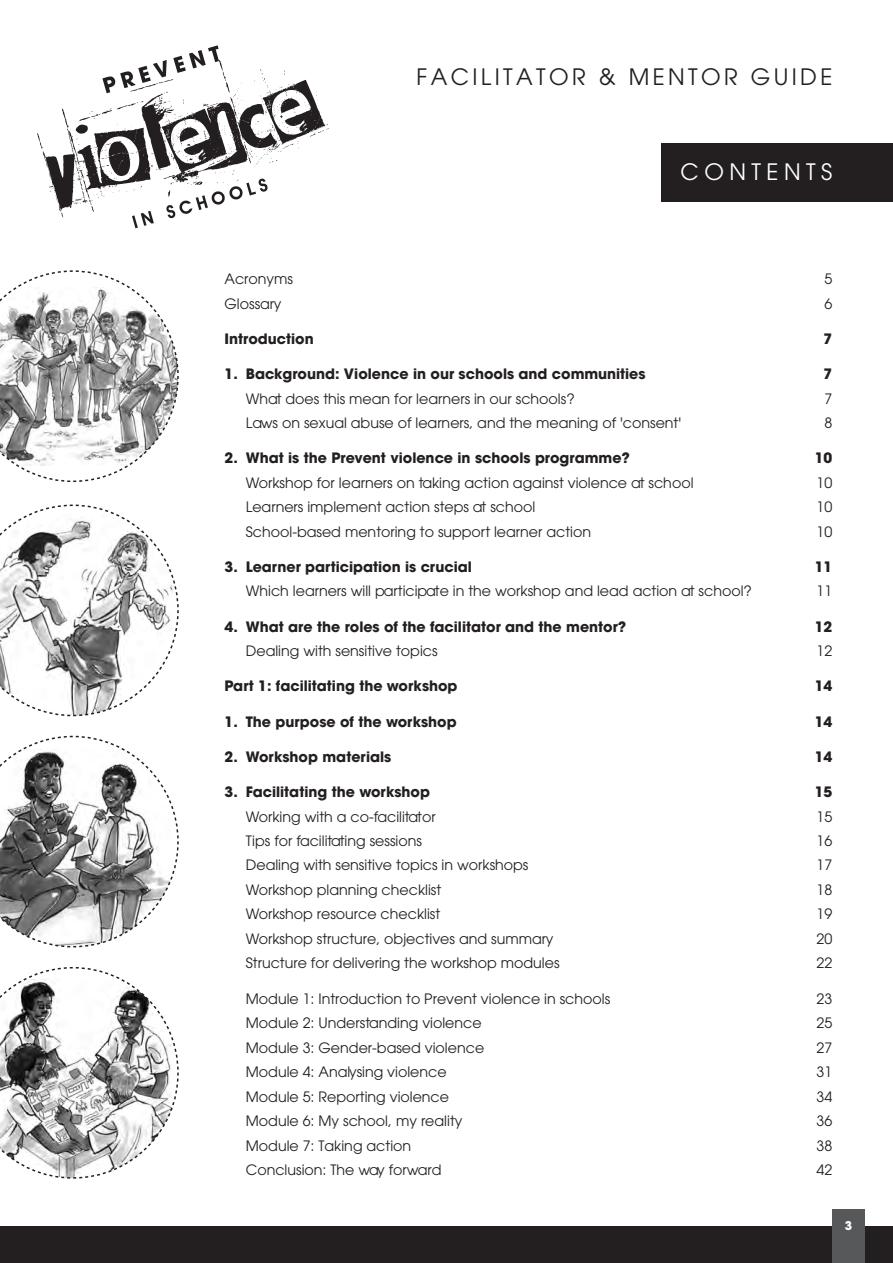
<style>
.page{position:relative;width:893px;height:1263px;background:#fff}
.page>*{position:absolute;margin:0;border:0;box-sizing:border-box;transform-origin:0 0}
.t1{font:22.5px "Avant Garde";letter-spacing:.15em;color:#231f20}
.t2{font:22.5px "Avant Garde";letter-spacing:.24em;color:#fff}
.t3{font:14.25px "Avant Garde";color:#231f20}
.t4{font:700 14.25px "Avant Garde";color:#231f20}
.t5{font:700 12px "Avant Garde";color:#fff}
</style>
<div class="page">
<svg style="left:0;top:270px;width:179px;height:212px"></svg>
<svg style="left:0;top:504px;width:179px;height:212px"></svg>
<svg style="left:0;top:736px;width:179px;height:211px"></svg>
<svg style="left:0;top:967px;width:179px;height:212px"></svg>
<div style="left:661px;top:143px;width:232px;height:58px;background:#231f20"></div>
<div style="left:0;top:1226px;width:893px;height:37px;background:#231f20"></div>
<div style="left:832px;top:1209px;width:33px;height:54px;background:#57585a"></div>
<svg style="left:37px;top:45px;width:292px;height:183px"></svg>
<h1 class="t1" style="left:416px;top:68px;width:417px">FACILITATOR &amp; MENTOR GUIDE</h1>
<h1 class="t2" style="left:681px;top:163px;width:153px">CONTENTS</h1>
<p class="t3" style="left:225px;top:274px;width:70px">Acronyms</p>
<p class="t3" style="left:824px;top:274px;width:9px">5</p>
<p class="t3" style="left:225px;top:298px;width:59px">Glossary</p>
<p class="t3" style="left:824px;top:298px;width:9px">6</p>
<p class="t4" style="left:225px;top:333px;width:91px">Introduction</p>
<p class="t4" style="left:823px;top:333px;width:10px">7</p>
<p class="t4" style="left:225px;top:368px;width:423px">1. Background: Violence in our schools and communities</p>
<p class="t4" style="left:823px;top:368px;width:10px">7</p>
<p class="t3" style="left:246px;top:393px;width:330px">What does this mean for learners in our schools?</p>
<p class="t3" style="left:824px;top:393px;width:9px">7</p>
<p class="t3" style="left:246px;top:417px;width:437px">Laws on sexual abuse of learners, and the meaning of 'consent'</p>
<p class="t3" style="left:824px;top:417px;width:9px">8</p>
<p class="t4" style="left:225px;top:453px;width:407px">2. What is the Prevent violence in schools programme?</p>
<p class="t4" style="left:815px;top:453px;width:19px">10</p>
<p class="t3" style="left:246px;top:477px;width:449px">Workshop for learners on taking action against violence at school</p>
<p class="t3" style="left:816px;top:477px;width:17px">10</p>
<p class="t3" style="left:246px;top:502px;width:291px">Learners implement action steps at school</p>
<p class="t3" style="left:816px;top:502px;width:17px">10</p>
<p class="t3" style="left:246px;top:526px;width:347px">School-based mentoring to support learner action</p>
<p class="t3" style="left:816px;top:526px;width:17px">10</p>
<p class="t4" style="left:225px;top:561px;width:249px">3. Learner participation is crucial</p>
<p class="t4" style="left:815px;top:561px;width:19px">11</p>
<p class="t3" style="left:246px;top:586px;width:508px">Which learners will participate in the workshop and lead action at school?</p>
<p class="t3" style="left:816px;top:586px;width:17px">11</p>
<p class="t4" style="left:225px;top:621px;width:403px">4. What are the roles of the facilitator and the mentor?</p>
<p class="t4" style="left:815px;top:621px;width:19px">12</p>
<p class="t3" style="left:246px;top:645px;width:193px">Dealing with sensitive topics</p>
<p class="t3" style="left:816px;top:645px;width:17px">12</p>
<p class="t4" style="left:225px;top:681px;width:234px">Part 1: facilitating the workshop</p>
<p class="t4" style="left:815px;top:681px;width:19px">14</p>
<p class="t4" style="left:225px;top:716px;width:234px">1. The purpose of the workshop</p>
<p class="t4" style="left:815px;top:716px;width:19px">14</p>
<p class="t4" style="left:225px;top:751px;width:168px">2. Workshop materials</p>
<p class="t4" style="left:815px;top:751px;width:19px">14</p>
<p class="t4" style="left:225px;top:786px;width:207px">3. Facilitating the workshop</p>
<p class="t4" style="left:815px;top:786px;width:19px">15</p>
<p class="t3" style="left:246px;top:811px;width:191px">Working with a co-facilitator</p>
<p class="t3" style="left:816px;top:811px;width:17px">15</p>
<p class="t3" style="left:246px;top:835px;width:178px">Tips for facilitating sessions</p>
<p class="t3" style="left:816px;top:835px;width:17px">16</p>
<p class="t3" style="left:246px;top:860px;width:284px">Dealing with sensitive topics in workshops</p>
<p class="t3" style="left:816px;top:860px;width:17px">17</p>
<p class="t3" style="left:246px;top:884px;width:197px">Workshop planning checklist</p>
<p class="t3" style="left:816px;top:884px;width:17px">18</p>
<p class="t3" style="left:246px;top:909px;width:196px">Workshop resource checklist</p>
<p class="t3" style="left:816px;top:909px;width:17px">19</p>
<p class="t3" style="left:246px;top:933px;width:309px">Workshop structure, objectives and summary</p>
<p class="t3" style="left:816px;top:933px;width:17px">20</p>
<p class="t3" style="left:246px;top:958px;width:315px">Structure for delivering the workshop modules</p>
<p class="t3" style="left:816px;top:958px;width:17px">22</p>
<p class="t3" style="left:246px;top:993px;width:366px">Module 1: Introduction to Prevent violence in schools</p>
<p class="t3" style="left:816px;top:993px;width:17px">23</p>
<p class="t3" style="left:246px;top:1017px;width:237px">Module 2: Understanding violence</p>
<p class="t3" style="left:816px;top:1017px;width:17px">25</p>
<p class="t3" style="left:246px;top:1042px;width:240px">Module 3: Gender-based violence</p>
<p class="t3" style="left:816px;top:1042px;width:17px">27</p>
<p class="t3" style="left:246px;top:1066px;width:202px">Module 4: Analysing violence</p>
<p class="t3" style="left:816px;top:1066px;width:17px">31</p>
<p class="t3" style="left:246px;top:1091px;width:205px">Module 5: Reporting violence</p>
<p class="t3" style="left:816px;top:1091px;width:17px">34</p>
<p class="t3" style="left:246px;top:1115px;width:218px">Module 6: My school, my reality</p>
<p class="t3" style="left:816px;top:1115px;width:17px">36</p>
<p class="t3" style="left:246px;top:1140px;width:167px">Module 7: Taking action</p>
<p class="t3" style="left:816px;top:1140px;width:17px">38</p>
<p class="t3" style="left:246px;top:1164px;width:197px">Conclusion: The way forward</p>
<p class="t3" style="left:816px;top:1164px;width:17px">42</p>
<p class="t5" style="left:845px;top:1221px;width:9px">3</p>
</div>
